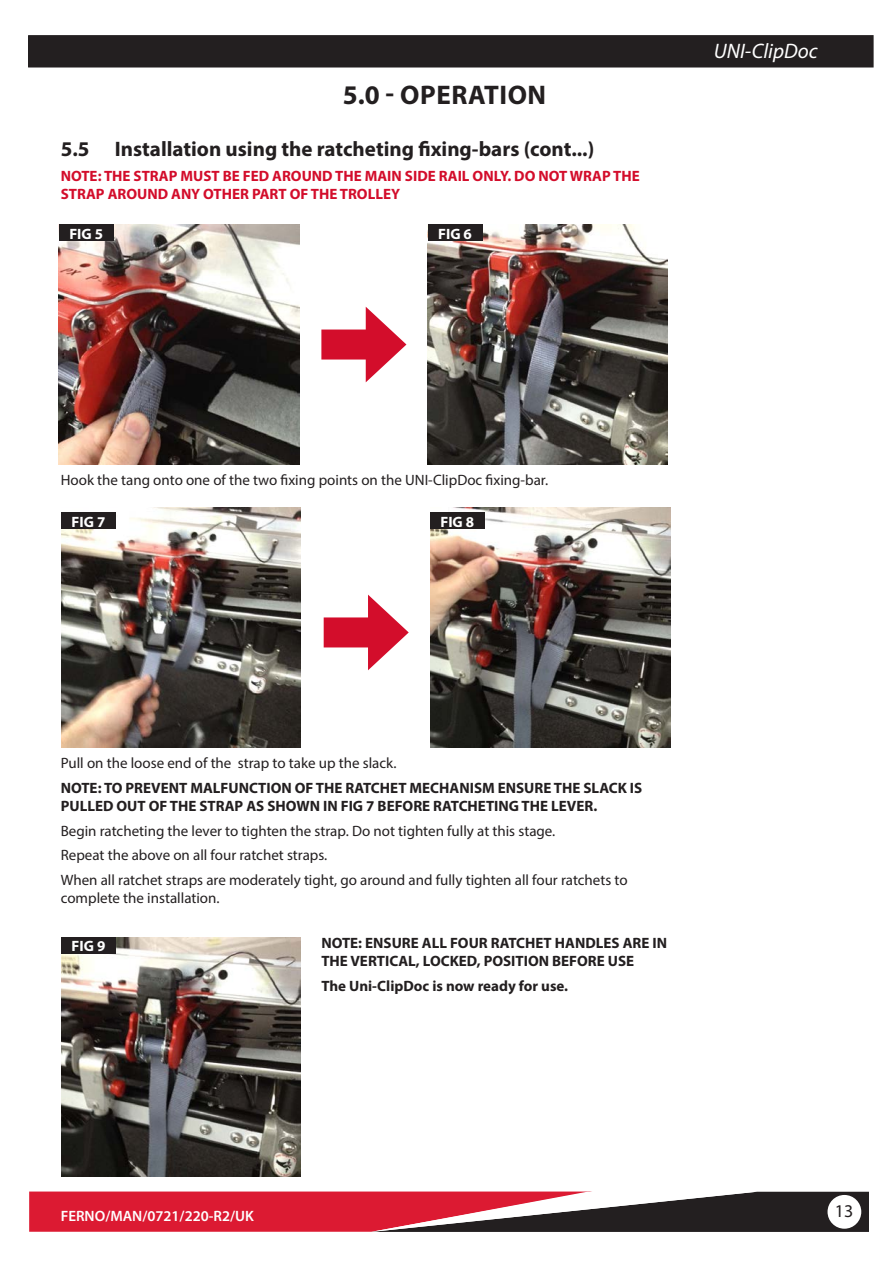
<style>
.page{position:relative;width:893px;height:1263px;background:#fff}
.page>*{position:absolute;margin:0;border:0;box-sizing:border-box;transform-origin:0 0}
.Subhead_1{font:700 27px "Myriad Pro";letter-spacing:.02em;color:#231f20}
.Body{font:700 21px "Myriad Pro";color:#231f20}
.Page_Header{font:italic 21px "Myriad Pro";color:#fff}
.t1{font:18px "Myriad Pro";color:#231f20}
.Body-2{font:15px/18px "Myriad Pro";color:#231f20}
.Body-3{font:700 15px/18px "Myriad Pro";color:#231f20}
.Body-4{font:700 15px/18px "Myriad Pro";color:#d30d2b}
.t2{font:600 15px "Myriad Pro";color:#fff}
.Body-5{font:700 15px "Myriad Pro";color:#fff}
</style>
<div class="page">
<div style="left:29px;top:36px;width:844px;height:31px;background:#231f20"></div>
<div style="left:28px;top:35px;width:846px;height:33px;border:2px solid #231f20"></div>
<svg style="left:29px;top:1191px;width:840px;height:41px;background:#a23845"></svg>
<div style="left:827px;top:1195px;width:34px;height:34px;background:#fff;border-radius:50%"></div>
<img style="left:59px;top:224px;width:240px;height:240px">
<img style="left:428px;top:224px;width:240px;height:240px">
<div style="left:321px;top:329px;width:59px;height:30px;background:#d30d2b"></div>
<svg style="left:366px;top:307px;width:40px;height:75px"></svg>
<img style="left:61px;top:508px;width:239px;height:239px">
<img style="left:430px;top:508px;width:240px;height:240px">
<div style="left:324px;top:617px;width:58px;height:30px;background:#d30d2b"></div>
<svg style="left:368px;top:595px;width:41px;height:75px"></svg>
<div style="left:59px;top:224px;width:54px;height:17px;background:#231f20"></div>
<div style="left:428px;top:224px;width:54px;height:17px;background:#231f20"></div>
<div style="left:61px;top:512px;width:55px;height:17px;background:#231f20"></div>
<div style="left:430px;top:512px;width:55px;height:17px;background:#231f20"></div>
<img style="left:61px;top:937px;width:239px;height:239px">
<div style="left:61px;top:937px;width:55px;height:17px;background:#231f20"></div>
<p class="Subhead_1" style="left:343px;top:77px;width:205px">5.0 - OPERATION</p>
<p class="Body" style="left:61px;top:135px;width:535px">5.5 Installation using the ratcheting fixing-bars (cont...)</p>
<p class="Body-4" style="left:61px;top:166px;width:581px">NOTE: THE STRAP MUST BE FED AROUND THE MAIN SIDE RAIL ONLY. DO NOT WRAP THE<br>STRAP AROUND ANY OTHER PART OF THE TROLLEY</p>
<p class="Body-5" style="left:69px;top:224px;width:35px">FIG 5</p>
<p class="Body-5" style="left:438px;top:224px;width:35px">FIG 6</p>
<p class="Page_Header" style="left:714px;top:38px;width:106px">UNI-ClipDoc</p>
<p class="Body-2" style="left:61px;top:470px;width:489px">Hook the tang onto one of the two fixing points on the UNI-ClipDoc fixing-bar.</p>
<p class="Body-5" style="left:72px;top:512px;width:35px">FIG 7</p>
<p class="Body-5" style="left:440px;top:512px;width:35px">FIG 8</p>
<p class="Body-2" style="left:61px;top:754px;width:337px">Pull on the loose end of the strap to take up the slack.</p>
<p class="Body-3" style="left:61px;top:778px;width:583px">NOTE: TO PREVENT MALFUNCTION OF THE RATCHET MECHANISM ENSURE THE SLACK IS<br>PULLED OUT OF THE STRAP AS SHOWN IN FIG 7 BEFORE RATCHETING THE LEVER.</p>
<p class="Body-2" style="left:61px;top:821px;width:496px">Begin ratcheting the lever to tighten the strap. Do not tighten fully at this stage.</p>
<p class="Body-2" style="left:61px;top:846px;width:268px">Repeat the above on all four ratchet straps.</p>
<p class="Body-2" style="left:61px;top:871px;width:568px">When all ratchet straps are moderately tight, go around and fully tighten all four ratchets to complete the installation.</p>
<p class="Body-5" style="left:72px;top:936px;width:35px">FIG 9</p>
<p class="Body-3" style="left:321px;top:934px;width:347px">NOTE: ENSURE ALL FOUR RATCHET HANDLES ARE IN<br>THE VERTICAL, LOCKED, POSITION BEFORE USE</p>
<p class="Body-3" style="left:321px;top:977px;width:248px">The Uni-ClipDoc is now ready for use.</p>
<p class="t2" style="left:61px;top:1206px;width:195px">FERNO/MAN/0721/220-R2/UK</p>
<p class="t1" style="left:835px;top:1200px;width:20px">13</p>
</div>
